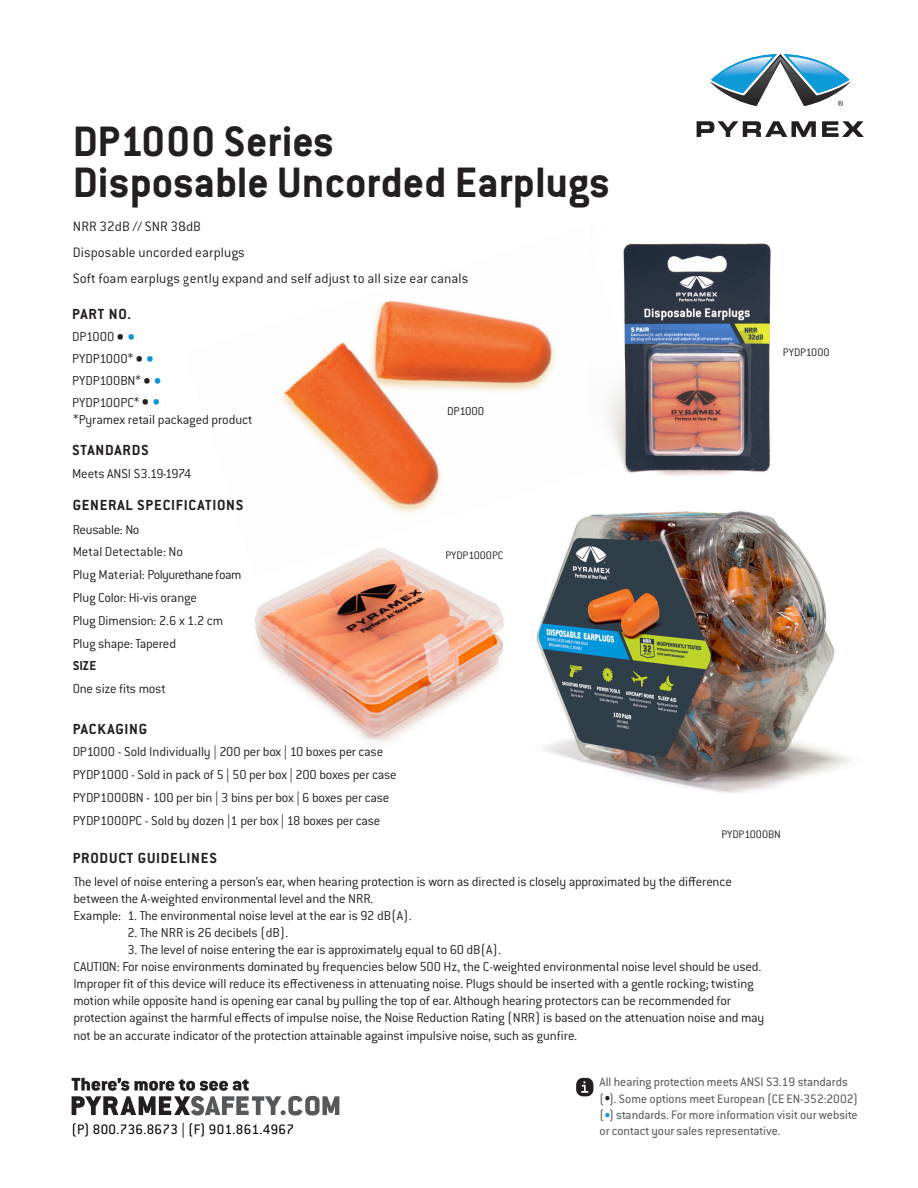
<style>
.page{position:relative;width:918px;height:1188px;background:#fff}
.page>*{position:absolute;margin:0;border:0;box-sizing:border-box;transform-origin:0 0}
.Model_Name{font:700 46.65px "Conduit ITC Std";color:#231f20}
.Description___no_rul{font:700 16.05px "Conduit ITC Std";letter-spacing:.05em;color:#231f20}
.Description___no_rul-2{font:300 15px/26px "Conduit ITC Std";letter-spacing:.005em;color:#231f20}
.t1{font:15px "Conduit ITC Std";letter-spacing:.025em;color:#000}
.Description___no_rul-3{font:300 14.25px/22.8px "Conduit ITC Std";letter-spacing:-.015em;color:#231f20}
.Part_No{font:300 14.25px "Conduit ITC Std";letter-spacing:-.015em;color:#231f20}
.Description___no_rul-4{font:13.5px/16.2px "Conduit ITC Std";color:#5f5f62}
.Part_No-2{font:300 12.6px "Conduit ITC Std";color:#231f20}
.Part_No-3{font:300 12px "Conduit ITC Std";color:#231f20}
.s1{font-weight:900;font-size:16.35px}
.s2{font-weight:900;font-size:16.35px;color:#0696d7}
.s3{font-weight:700}
.s4{font-size:15.6px;color:#231f20}
.s5{font-size:15.6px;color:#1999d6}
</style>
<div class="page">
<svg style="left:697px;top:121px;width:167px;height:16px"></svg>
<svg style="left:710px;top:54px;width:141px;height:52px"></svg>
<svg style="left:72px;top:1078px;width:267px;height:37px"></svg>
<div style="left:576px;top:1078px;width:17px;height:18px;background:#231f20;border-radius:7px"></div>
<svg style="left:581px;top:1081px;width:7px;height:12px"></svg>
<img style="left:254px;top:577px;width:215px;height:166px">
<img style="left:280px;top:300px;width:275px;height:277px">
<img style="left:469px;top:500px;width:383px;height:293px">
<img style="left:607px;top:243px;width:165px;height:233px">
<p class="Model_Name" style="left:73px;top:113px;width:263px">DP1000 Series</p>
<p class="Model_Name" style="left:73px;top:155px;width:539px">Disposable Uncorded Earplugs</p>
<p class="Description___no_rul-2" style="left:73px;top:213px;width:397px">NRR 32dB // SNR 38dB<br>Disposable uncorded earplugs<br>Soft foam earplugs gently expand and self adjust to all size ear canals</p>
<p class="Description___no_rul" style="left:72px;top:305px;width:60px">PART NO.</p>
<p class="Part_No" style="left:72px;top:328px;width:64px">DP1000 <span class="s1">•</span> <span class="s2">•</span></p>
<p class="Part_No" style="left:72px;top:350px;width:83px">PYDP1000* <span class="s1">•</span> <span class="s2">•</span></p>
<p class="Part_No" style="left:72px;top:372px;width:91px">PYDP100BN* <span class="s1">•</span> <span class="s2">•</span></p>
<p class="Part_No" style="left:72px;top:394px;width:89px">PYDP100PC* <span class="s1">•</span> <span class="s2">•</span></p>
<p class="Part_No-2" style="left:447px;top:404px;width:39px">DP1000</p>
<p class="Description___no_rul-3" style="left:73px;top:408px;width:181px">*Pyramex retail packaged product</p>
<p class="Description___no_rul" style="left:72px;top:441px;width:78px">STANDARDS</p>
<p class="Description___no_rul-3" style="left:72px;top:462px;width:121px">Meets ANSI S3.19-1974</p>
<p class="Description___no_rul" style="left:73px;top:495px;width:172px">GENERAL SPECIFICATIONS</p>
<p class="Description___no_rul-3" style="left:73px;top:517px;width:170px">Reusable: No<br>Metal Detectable: No<br>Plug Material: Polyurethane foam<br>Plug Color: Hi-vis orange<br>Plug Dimension: 2.6 x 1.2 cm<br>Plug shape: Tapered<br><span class="s3">SIZE<br></span>One size fits most</p>
<p class="Part_No-3" style="left:445px;top:548px;width:60px">PYDP1000PC</p>
<p class="Description___no_rul" style="left:73px;top:719px;width:76px">PACKAGING</p>
<p class="Part_No" style="left:73px;top:743px;width:312px">DP1000 - Sold Individually | 200 per box | 10 boxes per case</p>
<p class="Part_No" style="left:73px;top:766px;width:326px">PYDP1000 - Sold in pack of 5 | 50 per box | 200 boxes per case</p>
<p class="Part_No" style="left:73px;top:789px;width:318px">PYDP1000BN - 100 per bin | 3 bins per box | 6 boxes per case</p>
<p class="Part_No" style="left:73px;top:812px;width:309px">PYDP1000PC - Sold by dozen |1 per box | 18 boxes per case</p>
<p class="Description___no_rul" style="left:73px;top:849px;width:146px">PRODUCT GUIDELINES</p>
<p class="Part_No-3" style="left:783px;top:345px;width:48px">PYDP1000</p>
<p class="Part_No-3" style="left:721px;top:827px;width:61px">PYDP1000BN</p>
<p class="Description___no_rul-3" style="left:73px;top:872px;width:660px;line-height:17.1px">The level of noise entering a person’s ear, when hearing protection is worn as directed is closely approximated by the difference between the A-weighted environmental level and the NRR.</p>
<p class="Description___no_rul-3" style="left:73px;top:904px;width:340px">Example: 1. The environmental noise level at the ear is 92 dB(A).</p>
<p class="Description___no_rul-3" style="left:127px;top:921px;width:163px">2. The NRR is 26 decibels (dB).</p>
<p class="Description___no_rul-3" style="left:127px;top:938px;width:375px">3. The level of noise entering the ear is approximately equal to 60 dB(A).</p>
<p class="Description___no_rul-3" style="left:73px;top:958px;width:692px;line-height:17.1px">CAUTION: For noise environments dominated by frequencies below 500 Hz, the C-weighted environmental noise level should be used.<br>Improper fit of this device will reduce its effectiveness in attenuating noise. Plugs should be inserted with a gentle rocking; twisting motion while opposite hand is opening ear canal by pulling the top of ear. Although hearing protectors can be recommended for protection against the harmful effects of impulse noise, the Noise Reduction Rating (NRR) is based on the attenuation noise and may not be an accurate indicator of the protection attainable against impulsive noise, such as gunfire.</p>
<p class="t1" style="left:72px;top:1120px;width:224px">(P) 800.736.8673 | (F) 901.861.4967</p>
<p class="Description___no_rul-4" style="left:600px;top:1074px;width:260px">All hearing protection meets ANSI S3.19 standards (<span class="s4">•</span>). Some options meet European (CE EN-352:2002) (<span class="s5">•</span>) standards. For more information visit our website or contact your sales representative.</p>
</div>
